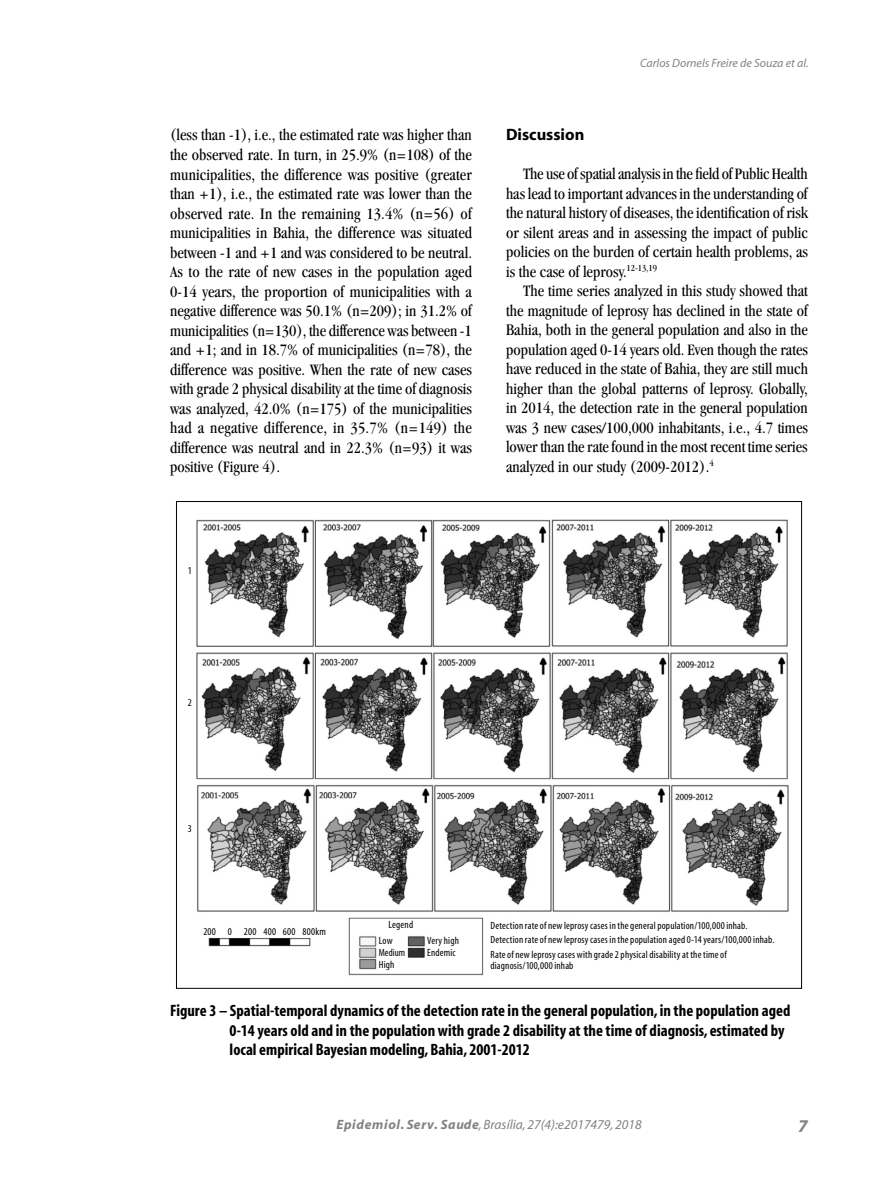
<style>
.page{position:relative;width:893px;height:1191px;background:#fff}
.page>*{position:absolute;margin:0;border:0;box-sizing:border-box;transform-origin:0 0}
.t1{font:italic 700 18px "Myriad";color:#808285}
.t2{font:condensed 16.5px/19.5px "Garamond";color:#000;text-align:justify}
.t3{font:700 condensed 16.5px/19.5px "Myriad";color:#000}
.t4{font:700 16.5px "Myriad";color:#000}
.t5{font:italic 13.5px "Myriad";color:#808285}
.t6{font:italic 12px "Myriad";color:#808285}
.t7{font:condensed 10.5px/12px "Myriad";letter-spacing:.015em;color:#000}
.s1{font-weight:700}
</style>
<div class="page">
<img style="left:196px;top:519px;width:593px;height:457px">
<p class="t6" style="left:640px;top:57px;width:170px">Carlos Dornels Freire de Souza et al.</p>
<p class="t2" style="left:170px;top:125px;width:304px">(less than -1), i.e., the estimated rate was higher than the observed rate. In turn, in 25.9% (n=108) of the municipalities, the difference was positive (greater than +1), i.e., the estimated rate was lower than the observed rate. In the remaining 13.4% (n=56) of municipalities in Bahia, the difference was situated between -1 and +1 and was considered to be neutral.<br>As to the rate of new cases in the population aged 0-14 years, the proportion of municipalities with a negative difference was 50.1% (n=209); in 31.2% of municipalities (n=130), the difference was between -1 and +1; and in 18.7% of municipalities (n=78), the difference was positive. When the rate of new cases with grade 2 physical disability at the time of diagnosis was analyzed, 42.0% (n=175) of the municipalities had a negative difference, in 35.7% (n=149) the difference was neutral and in 22.3% (n=93) it was positive (Figure 4).</p>
<p class="t4" style="left:506px;top:126px;width:80px">Discussion</p>
<p class="t2" style="left:506px;top:164px;width:304px;text-indent:17px">The use of spatial analysis in the field of Public Health has lead to important advances in the understanding of the natural history of diseases, the identification of risk or silent areas and in assessing the impact of public policies on the burden of certain health problems, as is the case of leprosy.<sup>12-13,19</sup></p>
<p class="t2" style="left:506px;top:281px;width:303px;text-indent:17px">The time series analyzed in this study showed that the magnitude of leprosy has declined in the state of Bahia, both in the general population and also in the population aged 0-14 years old. Even though the rates have reduced in the state of Bahia, they are still much higher than the global patterns of leprosy. Globally, in 2014, the detection rate in the general population was 3 new cases/100,000 inhabitants, i.e., 4.7 times lower than the rate found in the most recent time series analyzed in our study (2009-2012).<sup>4</sup></p>
<p class="t7" style="left:188px;top:564px;width:6px">1</p>
<p class="t7" style="left:188px;top:696px;width:6px">2</p>
<p class="t7" style="left:188px;top:823px;width:6px">3</p>
<p class="t7" style="left:379px;top:916px;width:36px;line-height:16.6px;text-indent:10px">Legend<br>Low</p>
<p class="t7" style="left:379px;top:947px;width:28px">Medium<br>High</p>
<p class="t7" style="left:203px;top:926px;width:124px">200 0 200 400 600 800km</p>
<p class="t7" style="left:491px;top:918px;width:285px;line-height:14.7px">Detection rate of new leprosy cases in the general population/100,000 inhab.<br>Detection rate of new leprosy cases in the population aged 0-14 years/100,000 inhab.<br>Rate of new leprosy cases with grade 2 physical disability at the time of</p>
<p class="t7" style="left:491px;top:959px;width:84px">diagnosis/100,000 inhab</p>
<p class="t7" style="left:427px;top:935px;width:33px">Very high<br>Endemic</p>
<p class="t3" style="left:230px;top:1001px;width:562px;text-indent:-60px">Figure 3 – Spatial-temporal dynamics of the detection rate in the general population, in the population aged<br>0-14 years old and in the population with grade 2 disability at the time of diagnosis, estimated by local empirical Bayesian modeling, Bahia, 2001-2012</p>
<p class="t5" style="left:336px;top:1117px;width:307px"><span class="s1">Epidemiol. Serv. Saude</span>, Brasília, 27(4):e2017479, 2018</p>
<p class="t1" style="left:798px;top:1116px;width:11px">7</p>
</div>
